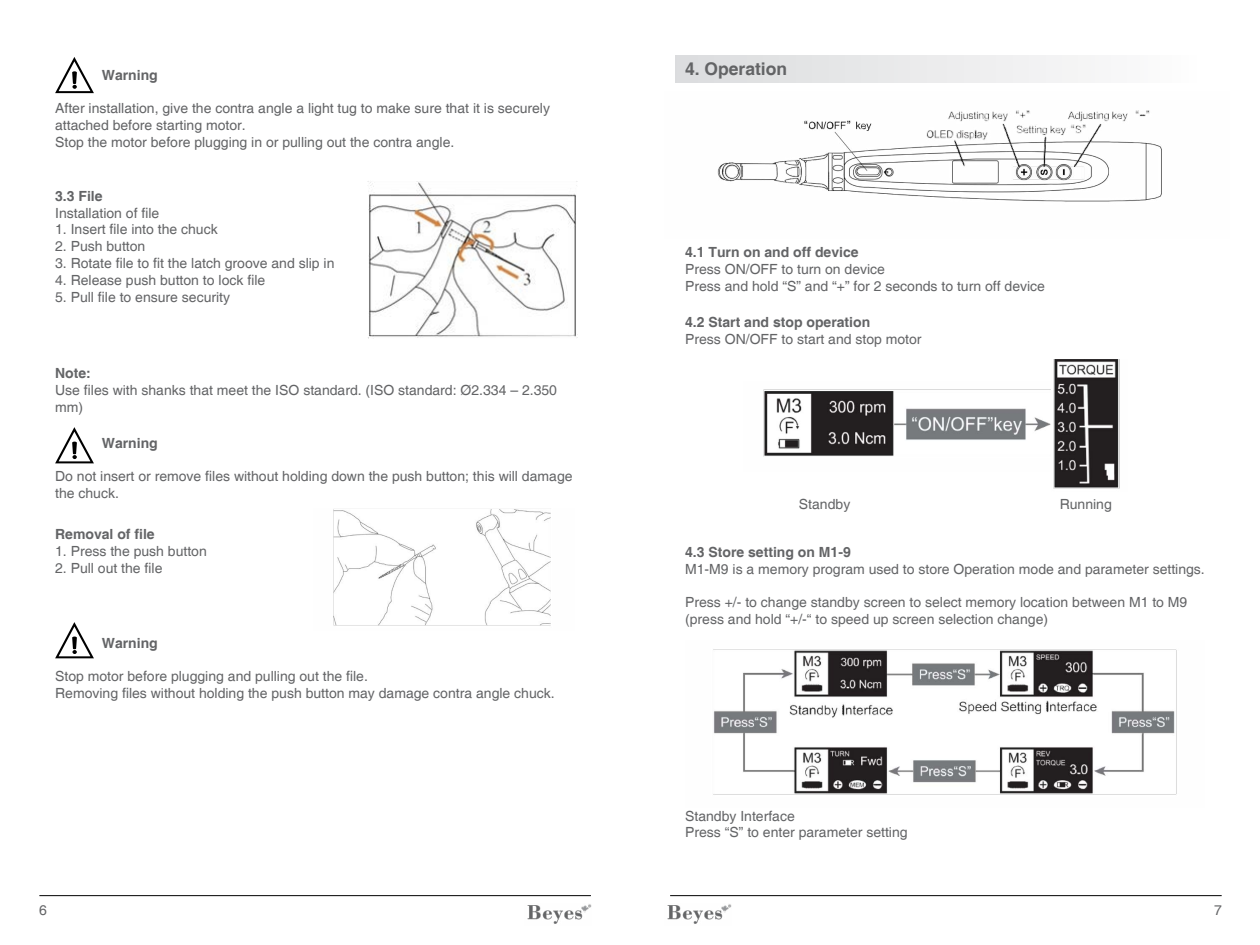
<style>
.page{position:relative;width:1260px;height:945px;background:#fff}
.page>*{position:absolute;margin:0;border:0;box-sizing:border-box;transform-origin:0 0}
.t1{font:700 17.5px "Helvetica";color:#636466}
.t2{font:14px/16.8px "Helvetica";color:#636466}
.t3{font:700 14px "Helvetica";color:#636466}
</style>
<div class="page">
<img style="left:527px;top:904px;width:65px;height:20px">
<img style="left:667px;top:904px;width:65px;height:20px">
<hr style="left:39px;top:895px;width:552px;height:1px;background:#000">
<hr style="left:670px;top:895px;width:552px;height:1px;background:#000">
<img style="left:333px;top:509px;width:218px;height:117px">
<img style="left:717px;top:110px;width:445px;height:92px">
<img style="left:367px;top:181px;width:210px;height:158px">
<svg style="left:55px;top:427px;width:39px;height:36px"></svg>
<svg style="left:55px;top:622px;width:39px;height:36px"></svg>
<div style="left:675px;top:55px;width:530px;height:28px;background:linear-gradient(to right,#dbdcde,#fdfdfd)"></div>
<img style="left:763px;top:389px;width:288px;height:68px">
<img style="left:1053px;top:359px;width:67px;height:130px">
<img style="left:713px;top:649px;width:464px;height:146px">
<svg style="left:55px;top:57px;width:39px;height:36px"></svg>
<p class="t3" style="left:102px;top:66px;width:57px">Warning</p>
<p class="t2" style="left:55px;top:100px;width:496px">After installation, give the contra angle a light tug to make sure that it is securely attached before starting motor.<br>Stop the motor before plugging in or pulling out the contra angle.</p>
<p class="t3" style="left:55px;top:187px;width:49px">3.3 File</p>
<p class="t2" style="left:55px;top:205px;width:106px">Installation of file</p>
<p class="t2" style="left:55px;top:222px;width:164px">1. Insert file into the chuck</p>
<p class="t2" style="left:55px;top:238px;width:92px">2. Push button</p>
<p class="t2" style="left:55px;top:255px;width:281px">3. Rotate file to fit the latch groove and slip in</p>
<p class="t2" style="left:55px;top:272px;width:212px">4. Release push button to lock file</p>
<p class="t2" style="left:55px;top:289px;width:177px">5. Pull file to ensure security</p>
<p class="t3" style="left:55px;top:365px;width:37px">Note:</p>
<p class="t2" style="left:55px;top:382px;width:503px">Use files with shanks that meet the ISO standard. (ISO standard: Ø2.334 – 2.350 mm)</p>
<p class="t3" style="left:102px;top:434px;width:57px">Warning</p>
<p class="t2" style="left:55px;top:469px;width:519px">Do not insert or remove files without holding down the push button; this will damage the chuck.</p>
<p class="t3" style="left:55px;top:526px;width:101px">Removal of file</p>
<p class="t2" style="left:55px;top:543px;width:153px">1. Press the push button</p>
<p class="t2" style="left:55px;top:560px;width:109px">2. Pull out the file</p>
<p class="t3" style="left:102px;top:634px;width:57px">Warning</p>
<p class="t2" style="left:55px;top:669px;width:501px">Stop motor before plugging and pulling out the file.<br>Removing files without holding the push button may damage contra angle chuck.</p>
<p class="t1" style="left:685px;top:58px;width:104px">4. Operation</p>
<p class="t3" style="left:685px;top:244px;width:175px">4.1 Turn on and off device</p>
<p class="t2" style="left:685px;top:261px;width:361px">Press ON/OFF to turn on device<br>Press and hold “S” and “+” for 2 seconds to turn off device</p>
<p class="t3" style="left:685px;top:313px;width:187px">4.2 Start and stop operation</p>
<p class="t2" style="left:685px;top:331px;width:238px">Press ON/OFF to start and stop motor</p>
<p class="t2" style="left:799px;top:496px;width:53px">Standby</p>
<p class="t2" style="left:1060px;top:496px;width:54px">Running</p>
<p class="t3" style="left:685px;top:544px;width:167px">4.3 Store setting on M1-9</p>
<p class="t2" style="left:685px;top:561px;width:521px">M1-M9 is a memory program used to store Operation mode and parameter settings.</p>
<p class="t2" style="left:685px;top:595px;width:504px">Press +/- to change standby screen to select memory location between M1 to M9 (press and hold “+/-“ to speed up screen selection change)</p>
<p class="t2" style="left:685px;top:808px;width:224px">Standby Interface<br>Press “S” to enter parameter setting</p>
<p class="t2" style="left:39px;top:903px;width:9px">6</p>
<p class="t2" style="left:1214px;top:903px;width:9px">7</p>
</div>
